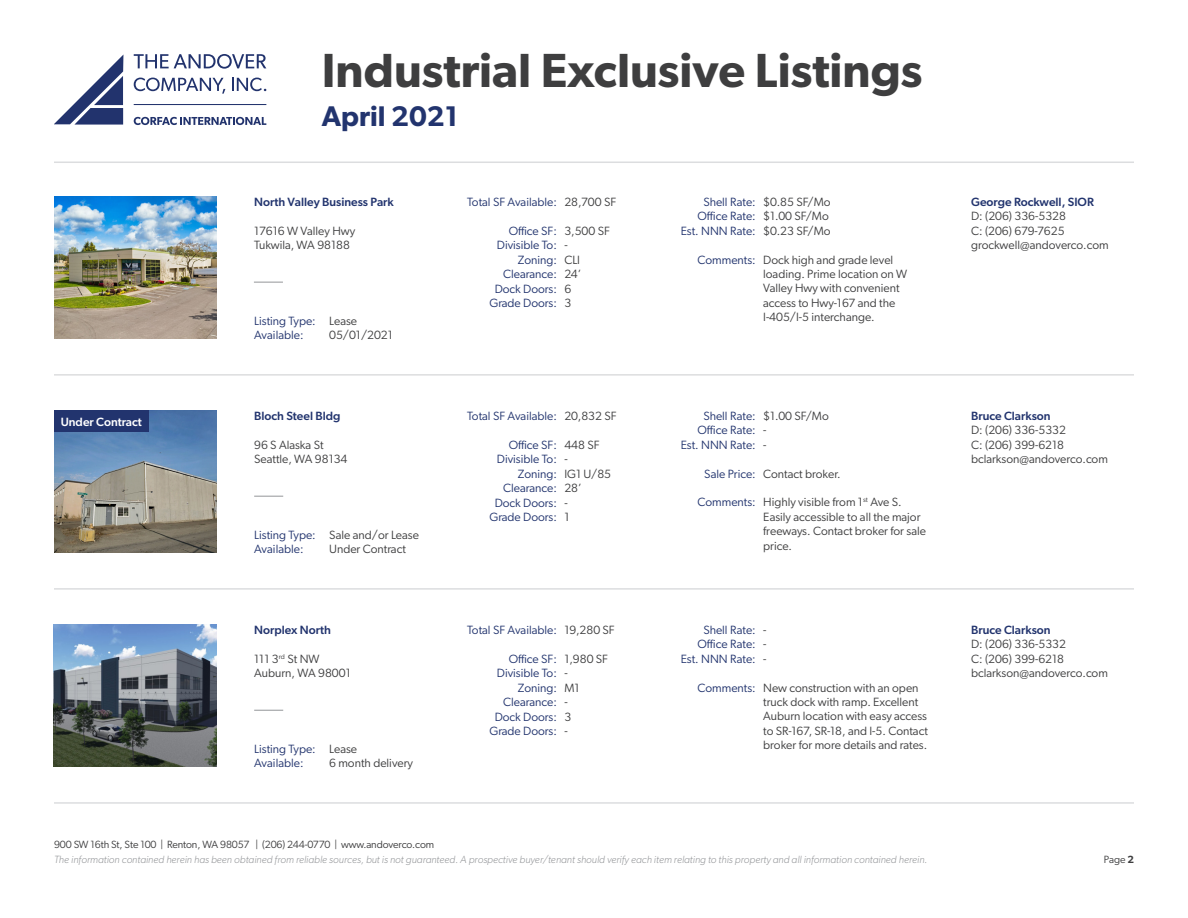
<style>
.page{position:relative;width:1188px;height:918px;background:#fff}
.page>*{position:absolute;margin:0;border:0;box-sizing:border-box;transform-origin:0 0}
.t1{font:600 48px "Gibson";color:#3e3e3f}
.t2{font:600 28.5px "Gibson";color:#22346e}
.t3{font:12px/14.4px "Gibson";color:#3e3e3f}
.t4{font:12px "Gibson";color:#22346e}
.t5{font:500 12px "Gibson";color:#22346e}
.t6{font:500 12px "Gibson";color:#fff}
.t7{font:italic 300 10.5px "Gibson";color:#939598}
.t8{font:10.5px "Gibson";letter-spacing:-.01em;color:#3e3e3f}
.s1{font-weight:600}
</style>
<div class="page">
<svg style="left:54px;top:55px;width:69px;height:70px"></svg>
<svg style="left:134px;top:54px;width:132px;height:15px"></svg>
<hr style="left:134px;top:104px;width:132px;height:1px;background:#22336d">
<svg style="left:134px;top:117px;width:132px;height:8px"></svg>
<svg style="left:134px;top:78px;width:91px;height:16px"></svg>
<svg style="left:232px;top:78px;width:34px;height:13px"></svg>
<hr style="left:54px;top:162px;width:1080px;height:1px;background:#dcdddf">
<hr style="left:54px;top:374px;width:1080px;height:2px;background:#dcdddf">
<hr style="left:54px;top:588px;width:1080px;height:2px;background:#dcdddf">
<hr style="left:54px;top:802px;width:1080px;height:2px;background:#dcdddf">
<img style="left:54px;top:196px;width:162px;height:143px">
<svg style="left:254px;top:282px;width:29px;height:1px"></svg>
<img style="left:54px;top:410px;width:162px;height:143px">
<svg style="left:254px;top:496px;width:29px;height:1px"></svg>
<div style="left:54px;top:410px;width:95px;height:22px;background:#22346e"></div>
<img style="left:54px;top:624px;width:162px;height:143px">
<svg style="left:254px;top:710px;width:29px;height:1px"></svg>
<h1 class="t1" style="left:322px;top:42px;width:602px">Industrial Exclusive Listings</h1>
<h2 class="t2" style="left:322px;top:100px;width:138px">April 2021</h2>
<p class="t5" style="left:254px;top:195px;width:141px">North Valley Business Park</p>
<p class="t3" style="left:254px;top:223px;width:103px">17616 W Valley Hwy</p>
<p class="t3" style="left:254px;top:238px;width:97px">Tukwila, WA 98188</p>
<p class="t6" style="left:61px;top:414px;width:83px">Under Contract</p>
<p class="t4" style="left:254px;top:313px;width:63px">Listing Type:</p>
<p class="t4" style="left:254px;top:328px;width:51px">Available:</p>
<p class="t3" style="left:329px;top:313px;width:30px">Lease</p>
<p class="t3" style="left:329px;top:328px;width:65px">05/01/2021</p>
<p class="t5" style="left:254px;top:409px;width:88px">Bloch Steel Bldg</p>
<p class="t3" style="left:254px;top:437px;width:71px">96 S Alaska St</p>
<p class="t3" style="left:254px;top:452px;width:95px">Seattle, WA 98134</p>
<p class="t4" style="left:254px;top:527px;width:63px">Listing Type:</p>
<p class="t4" style="left:254px;top:542px;width:51px">Available:</p>
<p class="t3" style="left:329px;top:527px;width:91px">Sale and/or Lease</p>
<p class="t3" style="left:329px;top:542px;width:78px">Under Contract</p>
<p class="t5" style="left:254px;top:623px;width:78px">Norplex North</p>
<p class="t3" style="left:254px;top:651px;width:67px">111 3<sup>rd</sup> St NW</p>
<p class="t3" style="left:254px;top:666px;width:98px">Auburn, WA 98001</p>
<p class="t4" style="left:254px;top:741px;width:63px">Listing Type:</p>
<p class="t4" style="left:254px;top:756px;width:51px">Available:</p>
<p class="t3" style="left:329px;top:741px;width:30px">Lease</p>
<p class="t3" style="left:329px;top:756px;width:85px">6 month delivery</p>
<p class="t8" style="left:54px;top:838px;width:382px">900 SW 16th St, Ste 100 | Renton, WA 98057 | (206) 244-0770 | www.andoverco.com</p>
<p class="t4" style="left:467px;top:195px;width:91px">Total SF Available:</p>
<p class="t4" style="left:509px;top:224px;width:50px">Office SF:</p>
<p class="t4" style="left:497px;top:238px;width:62px">Divisible To:</p>
<p class="t4" style="left:518px;top:252px;width:41px">Zoning:</p>
<p class="t4" style="left:503px;top:267px;width:55px">Clearance:</p>
<p class="t4" style="left:495px;top:281px;width:64px">Dock Doors:</p>
<p class="t4" style="left:489px;top:296px;width:69px">Grade Doors:</p>
<p class="t3" style="left:564px;top:195px;width:53px">28,700 SF</p>
<p class="t3" style="left:564px;top:224px;width:47px">3,500 SF</p>
<p class="t3" style="left:564px;top:238px;width:5px">-</p>
<p class="t3" style="left:564px;top:252px;width:17px">CLI</p>
<p class="t3" style="left:564px;top:267px;width:19px">24’</p>
<p class="t3" style="left:564px;top:281px;width:8px">6</p>
<p class="t3" style="left:564px;top:296px;width:8px">3</p>
<p class="t4" style="left:467px;top:409px;width:91px">Total SF Available:</p>
<p class="t4" style="left:509px;top:438px;width:50px">Office SF:</p>
<p class="t4" style="left:497px;top:452px;width:62px">Divisible To:</p>
<p class="t4" style="left:518px;top:466px;width:41px">Zoning:</p>
<p class="t4" style="left:503px;top:481px;width:55px">Clearance:</p>
<p class="t4" style="left:495px;top:495px;width:64px">Dock Doors:</p>
<p class="t4" style="left:489px;top:510px;width:69px">Grade Doors:</p>
<p class="t3" style="left:564px;top:409px;width:54px">20,832 SF</p>
<p class="t3" style="left:564px;top:438px;width:37px">448 SF</p>
<p class="t3" style="left:564px;top:452px;width:5px">-</p>
<p class="t3" style="left:564px;top:466px;width:48px">IG1 U/85</p>
<p class="t3" style="left:564px;top:481px;width:19px">28’</p>
<p class="t3" style="left:564px;top:495px;width:5px">-</p>
<p class="t3" style="left:564px;top:510px;width:7px">1</p>
<p class="t4" style="left:467px;top:623px;width:91px">Total SF Available:</p>
<p class="t4" style="left:509px;top:652px;width:50px">Office SF:</p>
<p class="t4" style="left:497px;top:666px;width:62px">Divisible To:</p>
<p class="t4" style="left:518px;top:681px;width:41px">Zoning:</p>
<p class="t4" style="left:503px;top:695px;width:55px">Clearance:</p>
<p class="t4" style="left:495px;top:709px;width:64px">Dock Doors:</p>
<p class="t4" style="left:489px;top:724px;width:69px">Grade Doors:</p>
<p class="t3" style="left:564px;top:623px;width:52px">19,280 SF</p>
<p class="t3" style="left:564px;top:652px;width:45px">1,980 SF</p>
<p class="t3" style="left:564px;top:666px;width:5px">-</p>
<p class="t3" style="left:564px;top:680px;width:17px">M1</p>
<p class="t3" style="left:564px;top:695px;width:5px">-</p>
<p class="t3" style="left:564px;top:709px;width:8px">3</p>
<p class="t3" style="left:564px;top:724px;width:5px">-</p>
<p class="t4" style="left:703px;top:195px;width:54px">Shell Rate:</p>
<p class="t4" style="left:698px;top:209px;width:60px">Office Rate:</p>
<p class="t4" style="left:681px;top:223px;width:77px">Est. NNN Rate:</p>
<p class="t4" style="left:698px;top:252px;width:60px">Comments:</p>
<p class="t3" style="left:763px;top:194px;width:69px">$0.85 SF/Mo</p>
<p class="t3" style="left:763px;top:209px;width:67px">$1.00 SF/Mo</p>
<p class="t3" style="left:763px;top:223px;width:69px">$0.23 SF/Mo</p>
<p class="t3" style="left:763px;top:252px;width:146px">Dock high and grade level loading. Prime location on W<br>Valley Hwy with convenient access to Hwy-167 and the<br>I-405/I-5 interchange.</p>
<p class="t4" style="left:703px;top:409px;width:54px">Shell Rate:</p>
<p class="t4" style="left:698px;top:423px;width:60px">Office Rate:</p>
<p class="t4" style="left:681px;top:437px;width:77px">Est. NNN Rate:</p>
<p class="t4" style="left:704px;top:466px;width:53px">Sale Price:</p>
<p class="t4" style="left:698px;top:495px;width:60px">Comments:</p>
<p class="t3" style="left:763px;top:408px;width:67px">$1.00 SF/Mo</p>
<p class="t3" style="left:763px;top:423px;width:5px">-</p>
<p class="t3" style="left:763px;top:437px;width:5px">-</p>
<p class="t3" style="left:763px;top:466px;width:79px">Contact broker.</p>
<p class="t3" style="left:763px;top:495px;width:164px">Highly visible from 1<sup>st</sup> Ave S.<br>Easily accessible to all the major freeways. Contact broker for sale price.</p>
<p class="t4" style="left:703px;top:623px;width:54px">Shell Rate:</p>
<p class="t4" style="left:698px;top:637px;width:60px">Office Rate:</p>
<p class="t4" style="left:681px;top:651px;width:77px">Est. NNN Rate:</p>
<p class="t4" style="left:698px;top:680px;width:60px">Comments:</p>
<p class="t3" style="left:763px;top:623px;width:5px">-</p>
<p class="t3" style="left:763px;top:637px;width:5px">-</p>
<p class="t3" style="left:763px;top:651px;width:5px">-</p>
<p class="t3" style="left:763px;top:680px;width:166px">New construction with an open truck dock with ramp. Excellent<br>Auburn location with easy access to SR-167, SR-18, and I-5. Contact broker for more details and rates.</p>
<p class="t5" style="left:971px;top:195px;width:124px">George Rockwell, SIOR</p>
<p class="t3" style="left:971px;top:209px;width:96px">D: (206) 336-5328</p>
<p class="t3" style="left:971px;top:223px;width:95px">C: (206) 679-7625</p>
<p class="t3" style="left:971px;top:238px;width:139px">grockwell@andoverco.com</p>
<p class="t5" style="left:971px;top:409px;width:81px">Bruce Clarkson</p>
<p class="t3" style="left:971px;top:423px;width:96px">D: (206) 336-5332</p>
<p class="t3" style="left:971px;top:437px;width:95px">C: (206) 399-6218</p>
<p class="t3" style="left:971px;top:452px;width:138px">bclarkson@andoverco.com</p>
<p class="t5" style="left:971px;top:623px;width:81px">Bruce Clarkson</p>
<p class="t3" style="left:971px;top:637px;width:96px">D: (206) 336-5332</p>
<p class="t3" style="left:971px;top:651px;width:95px">C: (206) 399-6218</p>
<p class="t3" style="left:971px;top:666px;width:138px">bclarkson@andoverco.com</p>
<p class="t7" style="left:54px;top:853px;width:875px">The information contained herein has been obtained from reliable sources, but is not guaranteed. A prospective buyer/tenant should verify each item relating to this property and all information contained herein.</p>
<p class="t8" style="left:1104px;top:853px;width:32px">Page <span class="s1">2</span></p>
</div>
